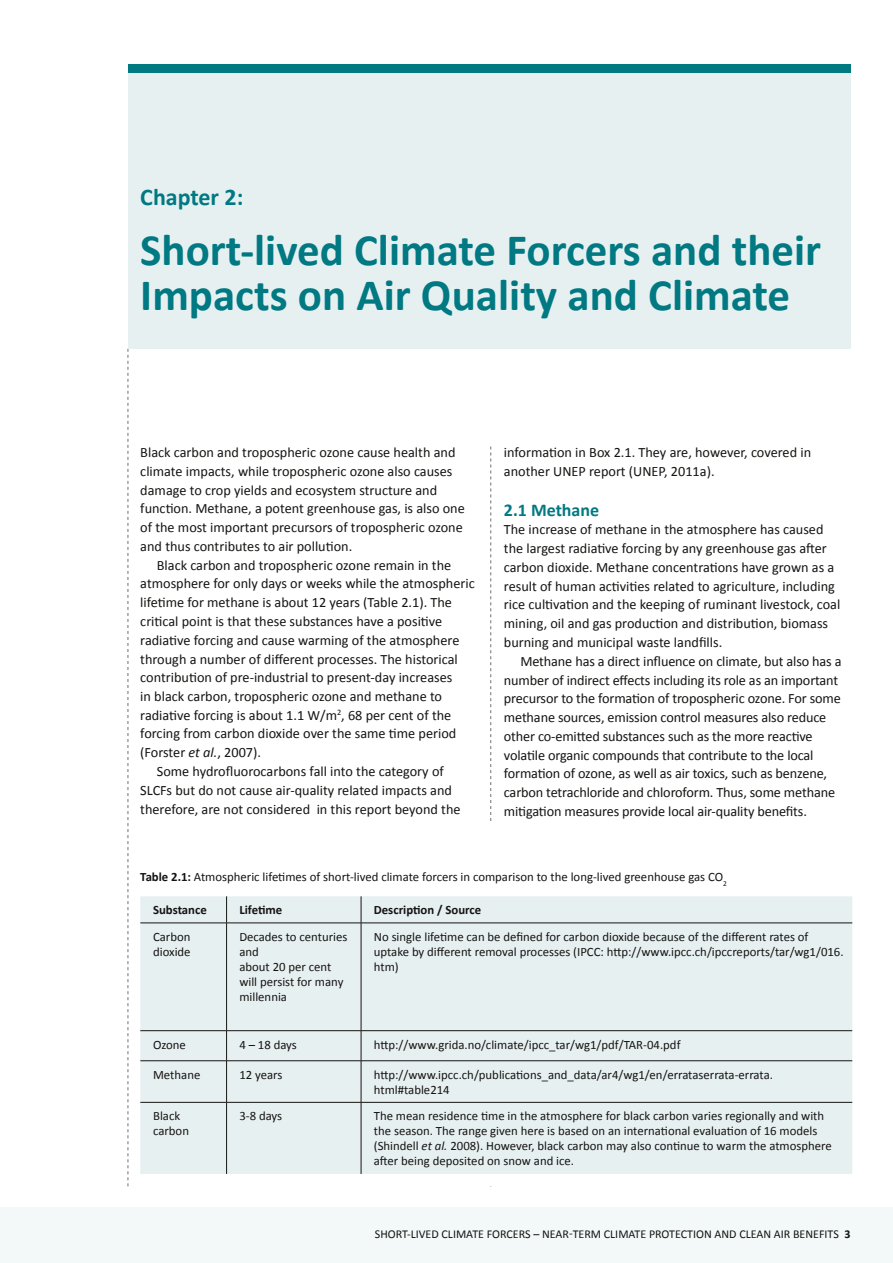
<style>
.page{position:relative;width:893px;height:1263px;background:#fff}
.page>*{position:absolute;margin:0;border:0;box-sizing:border-box;transform-origin:0 0}
.t1{font:700 45px/45px "Calibri";color:#007982}
.t2{font:700 24px "Calibri";color:#007982}
.t3{font:700 18px "Calibri";color:#007982}
.t4{font:14.25px/18.8px "Calibri";color:#151412}
.t5{font:12.75px/15px "Calibri";color:#151412}
.t6{font:700 12.75px "Calibri";color:#151412}
.t7{font:12px "Calibri";color:#151412}
.t8{font:700 12px "Calibri";color:#151412}
.s1{font-style:italic}
.s2{font-weight:700}
</style>
<div class="page">
<div style="left:0;top:1208px;width:893px;height:55px;background:#f3f8f8"></div>
<svg style="left:490px;top:446px;width:1px;height:375px"></svg>
<svg style="left:128px;top:349px;width:1px;height:837px"></svg>
<div style="left:128px;top:64px;width:722px;height:285px;background:#e7f0f1"></div>
<div style="left:128px;top:64px;width:722px;height:8px;background:#007982"></div>
<div style="left:140px;top:896px;width:712px;height:278px;background:#e7f0f1"></div>
<svg style="left:226px;top:896px;width:1px;height:27px"></svg>
<svg style="left:361px;top:896px;width:1px;height:27px"></svg>
<hr style="left:140px;top:923px;width:87px;height:1px;background:#151412">
<hr style="left:227px;top:923px;width:134px;height:1px;background:#151412">
<hr style="left:226px;top:923px;width:1px;height:107px;background:#151412">
<hr style="left:361px;top:923px;width:491px;height:1px;background:#151412">
<hr style="left:361px;top:923px;width:1px;height:107px;background:#151412">
<hr style="left:140px;top:1030px;width:87px;height:1px;background:#151412">
<hr style="left:227px;top:1030px;width:134px;height:1px;background:#151412">
<svg style="left:226px;top:1031px;width:1px;height:29px"></svg>
<hr style="left:361px;top:1030px;width:491px;height:1px;background:#151412">
<svg style="left:361px;top:1031px;width:1px;height:29px"></svg>
<hr style="left:140px;top:1060px;width:87px;height:1px;background:#151412">
<hr style="left:227px;top:1060px;width:134px;height:1px;background:#151412">
<hr style="left:226px;top:1061px;width:1px;height:41px;background:#151412">
<hr style="left:361px;top:1060px;width:491px;height:1px;background:#151412">
<hr style="left:361px;top:1061px;width:1px;height:41px;background:#151412">
<hr style="left:140px;top:1102px;width:87px;height:1px;background:#151412">
<hr style="left:227px;top:1102px;width:134px;height:1px;background:#151412">
<hr style="left:226px;top:1102px;width:1px;height:72px;background:#151412">
<hr style="left:361px;top:1102px;width:491px;height:1px;background:#151412">
<hr style="left:361px;top:1102px;width:1px;height:72px;background:#151412">
<h2 class="t2" style="left:140px;top:182px;width:105px">Chapter 2:</h2>
<h1 class="t1" style="left:140px;top:225px;width:682px">Short-lived Climate Forcers and their<br>Impacts on Air Quality and Climate</h1>
<p class="t4" style="left:140px;top:442px;width:326px">Black carbon and tropospheric ozone cause health and climate impacts, while tropospheric ozone also causes damage to crop yields and ecosystem structure and function. Methane, a potent greenhouse gas, is also one of the most important precursors of tropospheric ozone and thus contributes to air pollution.</p>
<p class="t4" style="left:157px;top:555px;width:296px">Black carbon and tropospheric ozone remain in the</p>
<p class="t4" style="left:140px;top:574px;width:336px">atmosphere for only days or weeks while the atmospheric</p>
<p class="t4" style="left:140px;top:592px;width:313px">lifetime for methane is about 12 years (Table 2.1). The</p>
<p class="t4" style="left:140px;top:611px;width:303px">critical point is that these substances have a positive</p>
<p class="t4" style="left:140px;top:630px;width:321px">radiative forcing and cause warming of the atmosphere</p>
<p class="t4" style="left:140px;top:649px;width:319px">through a number of different processes. The historical</p>
<p class="t4" style="left:140px;top:667px;width:314px">contribution of pre-industrial to present-day increases</p>
<p class="t4" style="left:140px;top:686px;width:303px">in black carbon, tropospheric ozone and methane to</p>
<p class="t4" style="left:140px;top:705px;width:313px">radiative forcing is about 1.1 W/m<sup>2</sup>, 68 per cent of the</p>
<p class="t4" style="left:140px;top:724px;width:318px">forcing from carbon dioxide over the same time period</p>
<p class="t4" style="left:140px;top:742px;width:122px">(Forster <span class="s1">et al.</span>, 2007).</p>
<p class="t4" style="left:157px;top:761px;width:289px">Some hydrofluorocarbons fall into the category of</p>
<p class="t4" style="left:140px;top:780px;width:313px">SLCFs but do not cause air-quality related impacts and</p>
<p class="t4" style="left:140px;top:799px;width:322px">therefore, are not considered in this report beyond the</p>
<p class="t4" style="left:504px;top:442px;width:309px">information in Box 2.1. They are, however, covered in another UNEP report (UNEP, 2011a).</p>
<p class="t3" style="left:504px;top:499px;width:97px">2.1 Methane</p>
<p class="t4" style="left:504px;top:520px;width:338px">The increase of methane in the atmosphere has caused the largest radiative forcing by any greenhouse gas after carbon dioxide. Methane concentrations have grown as a result of human activities related to agriculture, including rice cultivation and the keeping of ruminant livestock, coal mining, oil and gas production and distribution, biomass burning and municipal waste landfills.</p>
<p class="t4" style="left:504px;top:651px;width:339px;text-indent:17px">Methane has a direct influence on climate, but also has a number of indirect effects including its role as an important precursor to the formation of tropospheric ozone. For some methane sources, emission control measures also reduce other co-emitted substances such as the more reactive volatile organic compounds that contribute to the local formation of ozone, as well as air toxics, such as benzene, carbon tetrachloride and chloroform. Thus, some methane mitigation measures provide local air-quality benefits.</p>
<p class="t5" style="left:140px;top:869px;width:588px"><span class="s2">Table 2.1:</span> Atmospheric lifetimes of short-lived climate forcers in comparison to the long-lived greenhouse gas CO<sub>2</sub></p>
<p class="t6" style="left:153px;top:902px;width:55px">Substance</p>
<p class="t6" style="left:239px;top:902px;width:44px">Lifetime</p>
<p class="t6" style="left:374px;top:902px;width:109px">Description / Source</p>
<p class="t5" style="left:153px;top:929px;width:39px">Carbon dioxide</p>
<p class="t5" style="left:239px;top:929px;width:110px">Decades to centuries and<br>about 20 per cent will persist for many millennia</p>
<p class="t5" style="left:374px;top:928px;width:471px">No single lifetime can be defined for carbon dioxide because of the different rates of uptake by different removal processes (IPCC: http://www.ipcc.ch/ipccreports/tar/wg1/016. htm)</p>
<p class="t5" style="left:153px;top:1036px;width:34px">Ozone</p>
<p class="t5" style="left:239px;top:1036px;width:59px">4 – 18 days</p>
<p class="t5" style="left:374px;top:1036px;width:308px">http://www.grida.no/climate/ipcc_tar/wg1/pdf/TAR-04.pdf</p>
<p class="t5" style="left:153px;top:1066px;width:49px">Methane</p>
<p class="t5" style="left:239px;top:1066px;width:45px">12 years</p>
<p class="t5" style="left:374px;top:1066px;width:401px">http://www.ipcc.ch/publications_and_data/ar4/wg1/en/errataserrata-errata. html#table214</p>
<p class="t5" style="left:153px;top:1108px;width:37px">Black carbon</p>
<p class="t5" style="left:239px;top:1108px;width:44px">3-8 days</p>
<p class="t5" style="left:374px;top:1108px;width:460px">The mean residence time in the atmosphere for black carbon varies regionally and with the season. The range given here is based on an international evaluation of 16 models (Shindell <span class="s1">et al.</span> 2008). However, black carbon may also continue to warm the atmosphere after being deposited on snow and ice.</p>
<p class="t7" style="left:375px;top:1226px;width:206px">SHORT-LIVED CLIMATE FORCERS – Near-term</p>
<p class="t7" style="left:604px;top:1226px;width:14px">Climate</p>
<p class="t7" style="left:649px;top:1226px;width:14px">Protection</p>
<p class="t7" style="left:714px;top:1226px;width:9px">and</p>
<p class="t7" style="left:739px;top:1226px;width:14px">Clean</p>
<p class="t7" style="left:774px;top:1226px;width:33px">Air Benefits</p>
<p class="t8" style="left:844px;top:1226px;width:8px">3</p>
</div>
